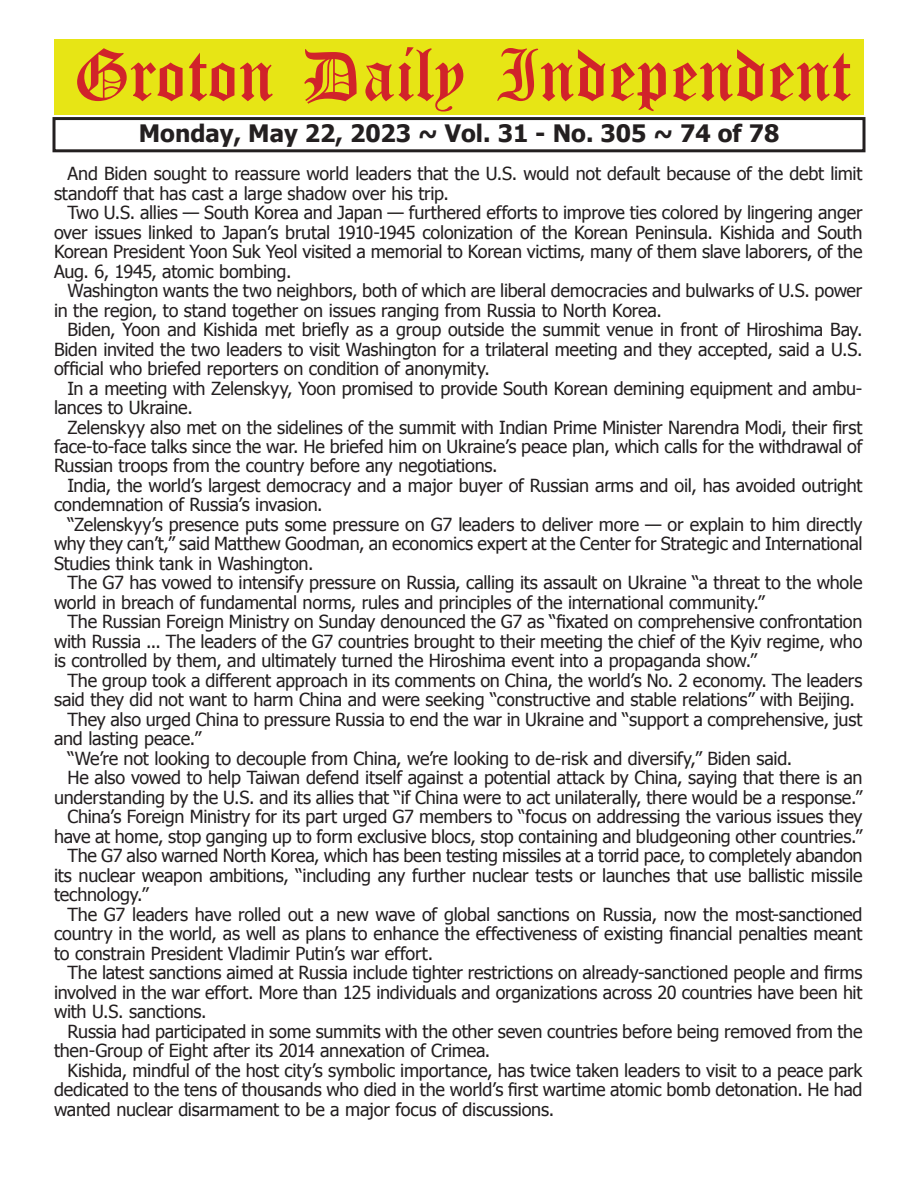
<style>
.page{position:relative;width:918px;height:1188px;background:#fff}
.page>*{position:absolute;margin:0;border:0;box-sizing:border-box;transform-origin:0 0}
.t1{font:54px "Old English Five";color:#d1232a}
.t2{font:700 24px "Tahoma";color:#231f20}
.t3{font:18px/19.5px "Tahoma";letter-spacing:-.01em;color:#231f20}
</style>
<div class="page">
<div style="left:52px;top:117px;width:814px;height:35px;border:3px solid #231f20"></div>
<div style="left:54px;top:40px;width:810px;height:75px;background:#e7e515"></div>
<h1 class="t1" style="left:73px;top:50px;width:779px">Groton Daily Independent</h1>
<h2 class="t2" style="left:139px;top:116px;width:642px">Monday, May 22, 2023 ~ Vol. 31 - No. 305 ~ 74 of 78</h2>
<p class="t3" style="left:54px;top:163px;width:810px;text-indent:14px">And Biden sought to reassure world leaders that the U.S. would not default because of the debt limit standoff that has cast a large shadow over his trip.</p>
<p class="t3" style="left:54px;top:202px;width:810px;text-align:justify;text-indent:14px">Two U.S. allies — South Korea and Japan — furthered efforts to improve ties colored by lingering anger over issues linked to Japan’s brutal 1910-1945 colonization of the Korean Peninsula. Kishida and South Korean President Yoon Suk Yeol visited a memorial to Korean victims, many of them slave laborers, of the Aug. 6, 1945, atomic bombing.</p>
<p class="t3" style="left:54px;top:280px;width:810px;text-indent:14px">Washington wants the two neighbors, both of which are liberal democracies and bulwarks of U.S. power in the region, to stand together on issues ranging from Russia to North Korea.</p>
<p class="t3" style="left:54px;top:319px;width:810px;text-align:justify;text-indent:14px">Biden, Yoon and Kishida met briefly as a group outside the summit venue in front of Hiroshima Bay.<br>Biden invited the two leaders to visit Washington for a trilateral meeting and they accepted, said a U.S. official who briefed reporters on condition of anonymity.</p>
<p class="t3" style="left:54px;top:377px;width:810px;text-indent:14px">In a meeting with Zelenskyy, Yoon promised to provide South Korean demining equipment and ambu&shy;lances to Ukraine.</p>
<p class="t3" style="left:54px;top:416px;width:810px;text-align:justify;text-indent:14px">Zelenskyy also met on the sidelines of the summit with Indian Prime Minister Narendra Modi, their first face-to-face talks since the war. He briefed him on Ukraine’s peace plan, which calls for the withdrawal of Russian troops from the country before any negotiations.</p>
<p class="t3" style="left:54px;top:475px;width:810px;text-indent:14px">India, the world’s largest democracy and a major buyer of Russian arms and oil, has avoided outright condemnation of Russia’s invasion.</p>
<p class="t3" style="left:54px;top:514px;width:810px;text-align:justify;text-indent:14px">“Zelenskyy’s presence puts some pressure on G7 leaders to deliver more — or explain to him directly why they can’t,” said Matthew Goodman, an economics expert at the Center for Strategic and International Studies think tank in Washington.</p>
<p class="t3" style="left:54px;top:572px;width:810px;text-indent:14px">The G7 has vowed to intensify pressure on Russia, calling its assault on Ukraine “a threat to the whole world in breach of fundamental norms, rules and principles of the international community.”</p>
<p class="t3" style="left:54px;top:611px;width:810px;text-align:justify;text-indent:14px">The Russian Foreign Ministry on Sunday denounced the G7 as “fixated on comprehensive confrontation with Russia ... The leaders of the G7 countries brought to their meeting the chief of the Kyiv regime, who is controlled by them, and ultimately turned the Hiroshima event into a propaganda show.”</p>
<p class="t3" style="left:68px;top:670px;width:796px">The group took a different approach in its comments on China, the world’s No. 2 economy. The leaders</p>
<p class="t3" style="left:54px;top:689px;width:802px">said they did not want to harm China and were seeking “constructive and stable relations” with Beijing.</p>
<p class="t3" style="left:68px;top:709px;width:797px">They also urged China to pressure Russia to end the war in Ukraine and “support a comprehensive, just</p>
<p class="t3" style="left:54px;top:728px;width:149px">and lasting peace.”</p>
<p class="t3" style="left:68px;top:748px;width:726px">“We’re not looking to decouple from China, we’re looking to de-risk and diversify,” Biden said.</p>
<p class="t3" style="left:68px;top:767px;width:797px">He also vowed to help Taiwan defend itself against a potential attack by China, saying that there is an</p>
<p class="t3" style="left:54px;top:787px;width:810px">understanding by the U.S. and its allies that “if China were to act unilaterally, there would be a response.”</p>
<p class="t3" style="left:68px;top:806px;width:797px">China’s Foreign Ministry for its part urged G7 members to “focus on addressing the various issues they</p>
<p class="t3" style="left:54px;top:826px;width:810px">have at home, stop ganging up to form exclusive blocs, stop containing and bludgeoning other countries.”</p>
<p class="t3" style="left:68px;top:845px;width:797px">The G7 also warned North Korea, which has been testing missiles at a torrid pace, to completely abandon</p>
<p class="t3" style="left:54px;top:865px;width:810px">its nuclear weapon ambitions, “including any further nuclear tests or launches that use ballistic missile</p>
<p class="t3" style="left:54px;top:884px;width:96px">technology.”</p>
<p class="t3" style="left:68px;top:904px;width:797px">The G7 leaders have rolled out a new wave of global sanctions on Russia, now the most-sanctioned</p>
<p class="t3" style="left:54px;top:923px;width:810px">country in the world, as well as plans to enhance the effectiveness of existing financial penalties meant</p>
<p class="t3" style="left:54px;top:943px;width:381px">to constrain President Vladimir Putin’s war effort.</p>
<p class="t3" style="left:68px;top:962px;width:797px">The latest sanctions aimed at Russia include tighter restrictions on already-sanctioned people and firms</p>
<p class="t3" style="left:54px;top:982px;width:810px">involved in the war effort. More than 125 individuals and organizations across 20 countries have been hit</p>
<p class="t3" style="left:54px;top:1001px;width:154px">with U.S. sanctions.</p>
<p class="t3" style="left:68px;top:1021px;width:797px">Russia had participated in some summits with the other seven countries before being removed from the</p>
<p class="t3" style="left:54px;top:1040px;width:438px">then-Group of Eight after its 2014 annexation of Crimea.</p>
<p class="t3" style="left:68px;top:1060px;width:796px">Kishida, mindful of the host city’s symbolic importance, has twice taken leaders to visit to a peace park</p>
<p class="t3" style="left:54px;top:1079px;width:810px">dedicated to the tens of thousands who died in the world’s first wartime atomic bomb detonation. He had</p>
<p class="t3" style="left:54px;top:1099px;width:502px">wanted nuclear disarmament to be a major focus of discussions.</p>
</div>
